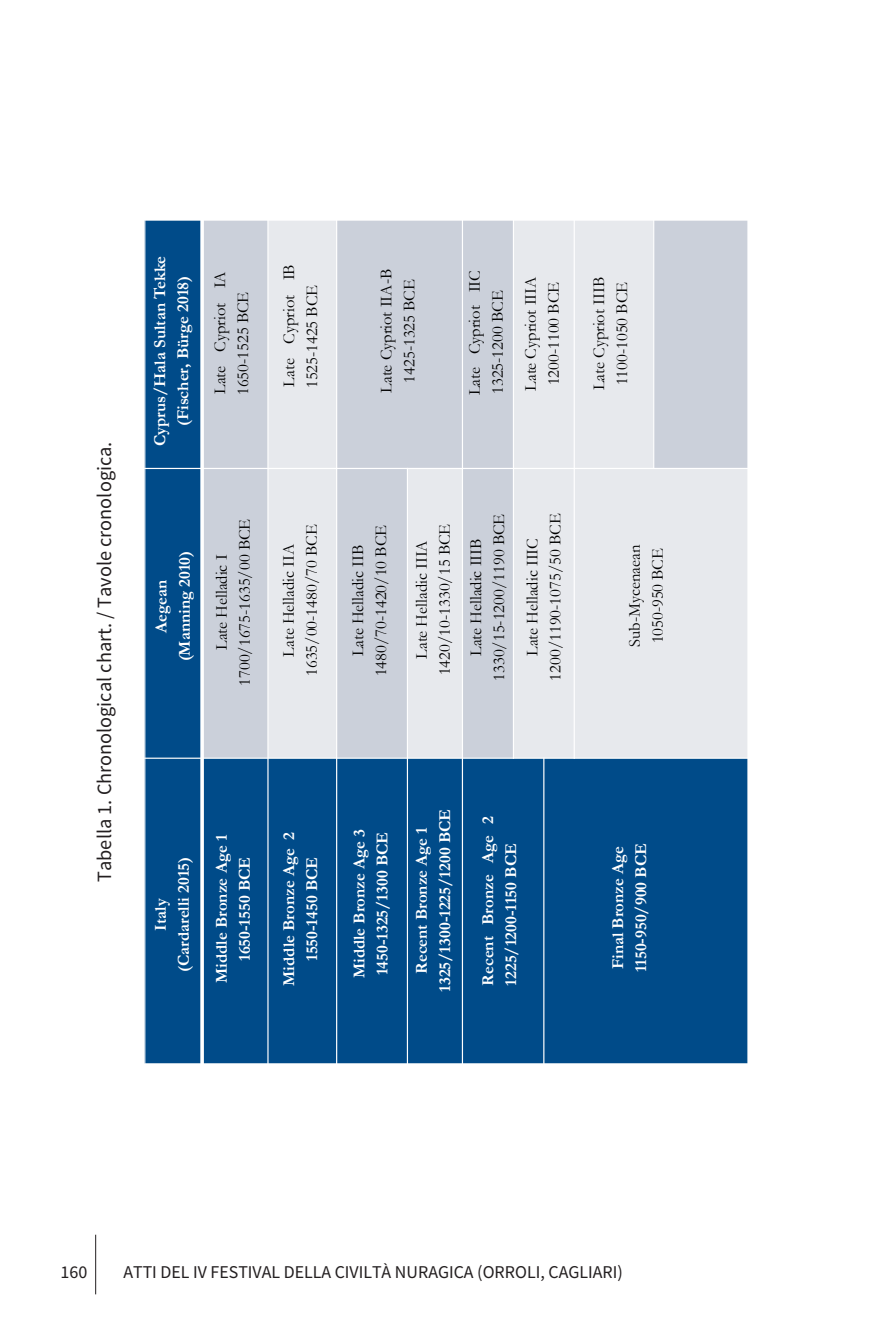
<style>
.page{position:relative;width:893px;height:1340px;background:#fff}
.page>*{position:absolute;margin:0;border:0;box-sizing:border-box;transform-origin:0 0}
.t1{font:20.25px "Source Sans Pro";color:#231f20}
.t2{font:18px "Source Sans Pro";color:#231f20}
.t3{font:16.65px/22.9px "Garamond";color:#000;text-align:center}
.t4{font:700 16.65px/22.9px "Garamond";color:#fff;text-align:center}
</style>
<div class="page">
<hr style="left:95px;top:1234px;width:1px;height:60px;background:#231f20">
<div style="left:145px;top:758px;width:57px;height:305px;background:#004b89"></div>
<div style="left:145px;top:468px;width:57px;height:290px;background:#004b89"></div>
<div style="left:145px;top:220px;width:57px;height:248px;background:#004b89"></div>
<div style="left:202px;top:758px;width:66px;height:305px;background:#004b89"></div>
<div style="left:202px;top:468px;width:66px;height:290px;background:#cbd0da"></div>
<div style="left:202px;top:220px;width:66px;height:248px;background:#cbd0da"></div>
<div style="left:268px;top:758px;width:69px;height:305px;background:#004b89"></div>
<div style="left:268px;top:468px;width:69px;height:290px;background:#e7e9ed"></div>
<div style="left:268px;top:220px;width:69px;height:248px;background:#e7e9ed"></div>
<div style="left:337px;top:758px;width:70px;height:305px;background:#004b89"></div>
<div style="left:337px;top:468px;width:70px;height:290px;background:#cbd0da"></div>
<div style="left:337px;top:220px;width:125px;height:248px;background:#cbd0da"></div>
<div style="left:407px;top:758px;width:55px;height:305px;background:#004b89"></div>
<div style="left:407px;top:468px;width:55px;height:290px;background:#e7e9ed"></div>
<div style="left:462px;top:758px;width:82px;height:305px;background:#004b89"></div>
<div style="left:462px;top:468px;width:51px;height:290px;background:#cbd0da"></div>
<div style="left:462px;top:220px;width:51px;height:248px;background:#cbd0da"></div>
<div style="left:513px;top:468px;width:61px;height:290px;background:#e7e9ed"></div>
<div style="left:513px;top:220px;width:61px;height:248px;background:#e7e9ed"></div>
<div style="left:544px;top:758px;width:204px;height:305px;background:#004b89"></div>
<div style="left:574px;top:468px;width:174px;height:290px;background:#e7e9ed"></div>
<div style="left:574px;top:220px;width:80px;height:248px;background:#e7e9ed"></div>
<div style="left:654px;top:220px;width:94px;height:248px;background:#cbd0da"></div>
<hr style="left:144px;top:757px;width:605px;height:1px;background:#fff">
<hr style="left:144px;top:468px;width:605px;height:1px;background:#fff">
<svg style="left:200px;top:221px;width:4px;height:842px;background:#e7edf3"></svg>
<hr style="left:267px;top:219px;width:2px;height:845px;background:#fff">
<hr style="left:336px;top:219px;width:1px;height:845px;background:#fff">
<hr style="left:407px;top:468px;width:1px;height:596px;background:#fff">
<hr style="left:462px;top:219px;width:1px;height:845px;background:#fff">
<hr style="left:513px;top:219px;width:1px;height:539px;background:#fff">
<hr style="left:543px;top:757px;width:1px;height:307px;background:#fff">
<hr style="left:574px;top:219px;width:1px;height:539px;background:#fff">
<hr style="left:653px;top:219px;width:1px;height:250px;background:#fff">
<hr style="left:144px;top:219px;width:605px;height:2px;background:#fff">
<hr style="left:747px;top:219px;width:2px;height:845px;background:#fff">
<p class="t1" style="left:92px;top:882px;width:442px;rotate:-90deg">Tabella 1. Chronological chart. / Tavole cronologica.</p>
<p class="t4" style="left:149px;top:446px;width:192px;rotate:-90deg">Cyprus/Hala Sultan Tekke (Fischer, Bürge 2018)</p>
<p class="t3" style="left:208px;top:395px;width:125px;text-align:left;rotate:-90deg">Late Cypriot IA<br>1650-1525 BCE</p>
<p class="t4" style="left:150px;top:661px;width:112px;rotate:-90deg">Aegean (Manning 2010)</p>
<p class="t3" style="left:210px;top:686px;width:169px;rotate:-90deg">Late Helladic I<br>1700/1675-1635/00 BCE</p>
<p class="t3" style="left:277px;top:388px;width:125px;text-align:left;rotate:-90deg">Late Cypriot IB<br>1525-1425 BCE</p>
<p class="t3" style="left:277px;top:676px;width:153px;rotate:-90deg">Late Helladic IIA<br>1635/00-1480/70 BCE</p>
<p class="t3" style="left:374px;top:393px;width:125px;rotate:-90deg">Late Cypriot IIA-B<br>1425-1325 BCE</p>
<p class="t3" style="left:463px;top:395px;width:127px;text-align:left;rotate:-90deg">Late Cypriot IIC<br>1325-1200 BCE</p>
<p class="t3" style="left:519px;top:391px;width:116px;rotate:-90deg">Late Cypriot IIIA<br>1200-1100 BCE</p>
<p class="t3" style="left:587px;top:390px;width:115px;text-align:left;rotate:-90deg">Late Cypriot IIIB<br>1100-1050 BCE</p>
<p class="t3" style="left:346px;top:676px;width:153px;rotate:-90deg">Late Helladic IIB<br>1480/70-1420/10 BCE</p>
<p class="t3" style="left:410px;top:675px;width:153px;rotate:-90deg">Late Helladic IIIA<br>1420/10-1330/15 BCE</p>
<p class="t3" style="left:464px;top:681px;width:169px;rotate:-90deg">Late Helladic IIIB<br>1330/15-1200/1190 BCE</p>
<p class="t3" style="left:520px;top:680px;width:169px;rotate:-90deg">Late Helladic IIIC<br>1200/1190-1075/50 BCE</p>
<p class="t3" style="left:623px;top:647px;width:104px;text-align:left;rotate:-90deg">Sub-Mycenaean<br>1050-950 BCE</p>
<p class="t4" style="left:149px;top:972px;width:117px;rotate:-90deg">Italy<br>(Cardarelli 2015)</p>
<p class="t4" style="left:210px;top:983px;width:150px;rotate:-90deg">Middle Bronze Age 1<br>1650-1550 BCE</p>
<p class="t4" style="left:277px;top:985px;width:155px;rotate:-90deg">Middle Bronze Age 2<br>1550-1450 BCE</p>
<p class="t4" style="left:348px;top:978px;width:151px;text-align:left;rotate:-90deg">Middle Bronze Age 3<br>1450-1325/1300 BCE</p>
<p class="t4" style="left:410px;top:991px;width:184px;rotate:-90deg">Recent Bronze Age 1<br>1325/1300-1225/1200 BCE</p>
<p class="t4" style="left:476px;top:985px;width:171px;text-align:left;rotate:-90deg">Recent Bronze Age 2<br>1225/1200-1150 BCE</p>
<p class="t4" style="left:606px;top:972px;width:130px;text-align:left;rotate:-90deg">Final Bronze Age<br>1150-950/900 BCE</p>
<p class="t2" style="left:61px;top:1260px;width:28px">160</p>
<p class="t2" style="left:123px;top:1260px;width:501px">ATTI DEL IV FESTIVAL DELLA CIVILTÀ NURAGICA (ORROLI, CAGLIARI)</p>
</div>
